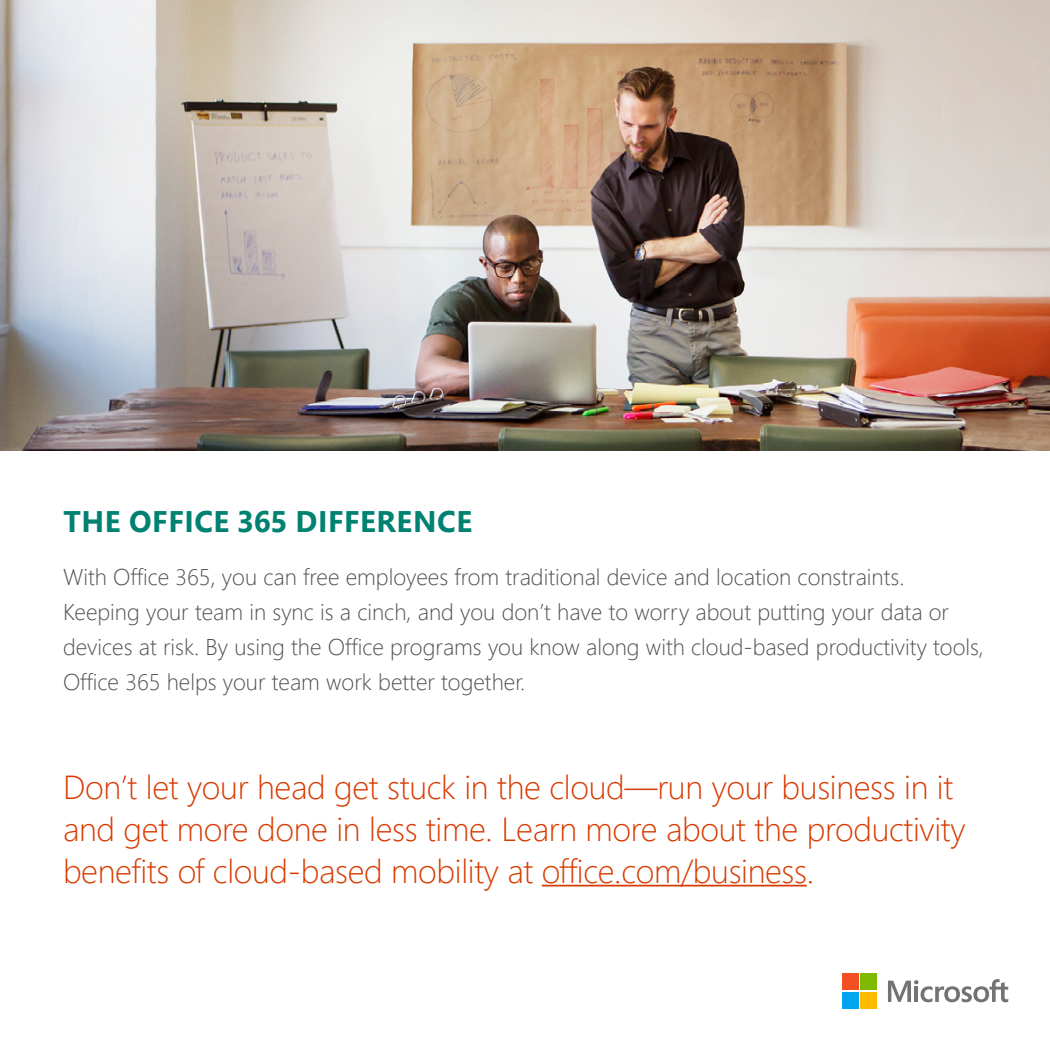
<style>
.page{position:relative;width:1050px;height:1050px;background:#fff}
.page>*{position:absolute;margin:0;border:0;box-sizing:border-box;transform-origin:0 0}
.t1{font:300 33.25px/42px "Segoe UI";letter-spacing:-.01em;color:#d83b01}
.t2{font:700 29.75px "Segoe UI";letter-spacing:.02em;color:#008272}
.t3{font:300 22.75px/35px "Segoe UI";color:#505050}
</style>
<div class="page">
<img style="left:0;top:0;width:1050px;height:451px">
<hr style="left:542px;top:885px;width:265px;height:1px;background:#d83b01">
<svg style="left:888px;top:979px;width:120px;height:23px"></svg>
<div style="left:842px;top:974px;width:17px;height:16px;background:#f25022"></div>
<div style="left:860px;top:974px;width:17px;height:16px;background:#7fba00"></div>
<div style="left:842px;top:992px;width:17px;height:17px;background:#00a4ef"></div>
<div style="left:860px;top:992px;width:17px;height:17px;background:#ffb900"></div>
<h2 class="t2" style="left:64px;top:499px;width:410px">THE OFFICE 365 DIFFERENCE</h2>
<p class="t3" style="left:63px;top:559px;width:923px">With Office 365, you can free employees from traditional device and location constraints.<br>Keeping your team in sync is a cinch, and you don’t have to worry about putting your data or devices at risk. By using the Office programs you know along with cloud-based productivity tools, Office 365 helps your team work better together.</p>
<h1 class="t1" style="left:63px;top:764px;width:904px">Don’t let your head get stuck in the cloud—run your business in it and get more done in less time. Learn more about the productivity benefits of cloud-based mobility at office.com/business.</h1>
</div>
